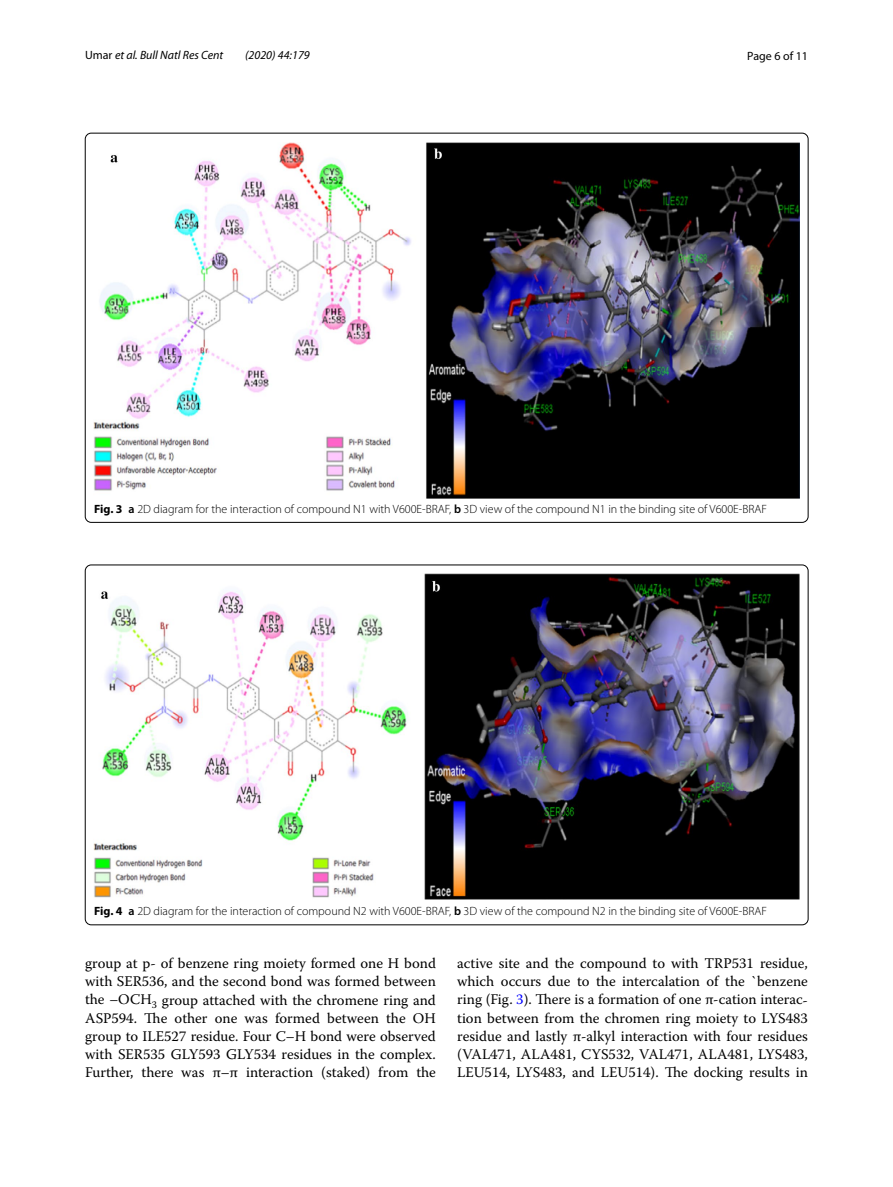
<style>
.page{position:relative;width:893px;height:1187px;background:#fff}
.page>*{position:absolute;margin:0;border:0;box-sizing:border-box;transform-origin:0 0}
.t1{font:14.7px/18px "Warnock Pro";color:#000;text-align:justify}
.t2{font:300 12px "Myriad Pro";color:#000}
.t3{font:italic 12px "Myriad Pro";color:#000}
.t4{font:12px "Myriad Pro";color:#000}
.s1{font-style:normal}
.s2{font-weight:700}
.s3{font-weight:600}
.s4{color:#00f}
</style>
<div class="page">
<img style="left:94px;top:142px;width:706px;height:356px">
<img style="left:94px;top:574px;width:706px;height:325px">
<p class="t3" style="left:85px;top:48px;width:140px"><span class="s1">Umar</span> et al. Bull Natl Res Cent</p>
<p class="t3" style="left:245px;top:48px;width:66px">(2020) 44:179</p>
<p class="t4" style="left:747px;top:48px;width:62px">Page 6 of 11</p>
<p class="t2" style="left:94px;top:502px;width:674px"><span class="s2">Fig. 3</span> <span class="s3">a</span> 2D diagram for the interaction of compound N1 with V600E-BRAF, <span class="s3">b</span> 3D view of the compound N1 in the binding site of V600E-BRAF</p>
<p class="t2" style="left:94px;top:903px;width:674px"><span class="s2">Fig. 4</span> <span class="s3">a</span> 2D diagram for the interaction of compound N2 with V600E-BRAF, <span class="s3">b</span> 3D view of the compound N2 in the binding site of V600E-BRAF</p>
<p class="t1" style="left:85px;top:954px;width:352px">group at p- of benzene ring moiety formed one H bond with SER536, and the second bond was formed between the –OCH<sub>3</sub> group attached with the chromene ring and ASP594. The other one was formed between the OH group to ILE527 residue. Four C–H bond were observed with SER535 GLY593 GLY534 residues in the complex.<br>Further, there was π–π interaction (staked) from the</p>
<p class="t1" style="left:457px;top:954px;width:352px">active site and the compound to with TRP531 residue, which occurs due to the intercalation of the `benzene ring (Fig. <span class="s4">3</span>). There is a formation of one π-cation interac&shy;tion between from the chromen ring moiety to LYS483 residue and lastly π-alkyl interaction with four residues (VAL471, ALA481, CYS532, VAL471, ALA481, LYS483, LEU514, LYS483, and LEU514). The docking results in</p>
</div>
